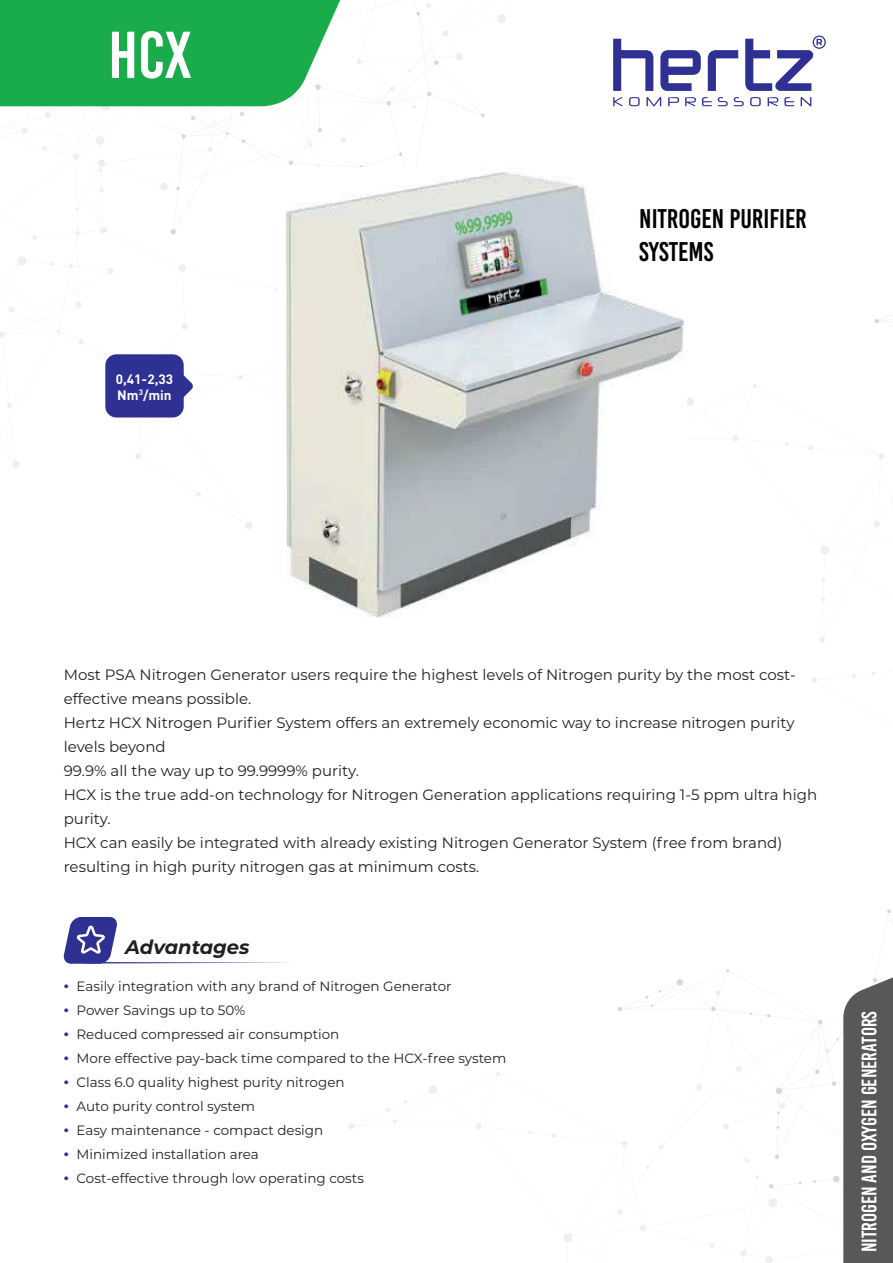
<style>
.page{position:relative;width:893px;height:1263px;background:#fff}
.page>*{position:absolute;margin:0;border:0;box-sizing:border-box;transform-origin:0 0}
.t1{font:66px "Bebas Kai";color:#fff}
.t2{font:27px/32.4px "Bebas Kai";color:#000}
.t3{font:21px "Bebas Kai";color:#fff}
.t4{font:italic 700 19.5px "Montserrat";color:#231f20}
.t5{font:15px/24px "Montserrat";color:#231f20}
.t6{font:13.5px "Montserrat";color:#231f20}
.t7{font:700 13.5px/16.2px "DIN Pro";color:#fff}
.s1{font-family:"Myriad Pro";font-size:18px;color:#2e3092}
</style>
<div class="page">
<svg style="left:617px;top:969px;width:226px;height:294px"></svg>
<svg style="left:874px;top:314px;width:18px;height:361px"></svg>
<svg style="left:63px;top:917px;width:224px;height:47px"></svg>
<img style="left:286px;top:172px;width:398px;height:446px">
<div style="left:843px;top:977px;width:50px;height:286px;background:#57585a"></div>
<svg style="left:613px;top:97px;width:198px;height:9px"></svg>
<svg style="left:708px;top:50px;width:30px;height:41px"></svg>
<svg style="left:660px;top:50px;width:41px;height:41px"></svg>
<svg style="left:613px;top:39px;width:40px;height:52px"></svg>
<svg style="left:745px;top:36px;width:81px;height:55px"></svg>
<svg style="left:0;top:0;width:340px;height:279px"></svg>
<svg style="left:184px;top:375px;width:9px;height:22px"></svg>
<div style="left:105px;top:354px;width:79px;height:63px;background:#2e3092;border-radius:11px"></div>
<h1 class="t1" style="left:108px;top:20px;width:85px">HCX</h1>
<p class="t7" style="left:116px;top:370px;width:59px">0,41-2,33<br>Nm<sup>3</sup>/min</p>
<h2 class="t2" style="left:639px;top:203px;width:169px">NITROGEN PURIFIER<br>SYSTEMS</h2>
<p class="t5" style="left:64px;top:662px;width:755px">Most PSA Nitrogen Generator users require the highest levels of Nitrogen purity by the most cost&shy;effective means possible.<br>Hertz HCX Nitrogen Purifier System offers an extremely economic way to increase nitrogen purity levels beyond<br>99.9% all the way up to 99.9999% purity.<br>HCX is the true add-on technology for Nitrogen Generation applications requiring 1-5 ppm ultra high purity.<br>HCX can easily be integrated with already existing Nitrogen Generator System (free from brand) resulting in high purity nitrogen gas at minimum costs.</p>
<h3 class="t4" style="left:125px;top:933px;width:126px">Advantages</h3>
<p class="t6" style="left:64px;top:977px;width:389px"><span class="s1">•</span> Easily integration with any brand of Nitrogen Generator</p>
<p class="t6" style="left:64px;top:1001px;width:183px"><span class="s1">•</span> Power Savings up to 50%</p>
<p class="t6" style="left:64px;top:1025px;width:277px"><span class="s1">•</span> Reduced compressed air consumption</p>
<p class="t6" style="left:64px;top:1049px;width:444px"><span class="s1">•</span> More effective pay-back time compared to the HCX-free system</p>
<p class="t6" style="left:64px;top:1073px;width:282px"><span class="s1">•</span> Class 6.0 quality highest purity nitrogen</p>
<p class="t6" style="left:64px;top:1097px;width:193px"><span class="s1">•</span> Auto purity control system</p>
<p class="t6" style="left:64px;top:1121px;width:261px"><span class="s1">•</span> Easy maintenance - compact design</p>
<p class="t6" style="left:64px;top:1145px;width:197px"><span class="s1">•</span> Minimized installation area</p>
<p class="t6" style="left:64px;top:1169px;width:302px"><span class="s1">•</span> Cost-effective through low operating costs</p>
<h3 class="t3" style="left:858px;top:1252px;width:243px;rotate:-90deg">NITROGEN AND OXYGEN GENERATORS</h3>
</div>
